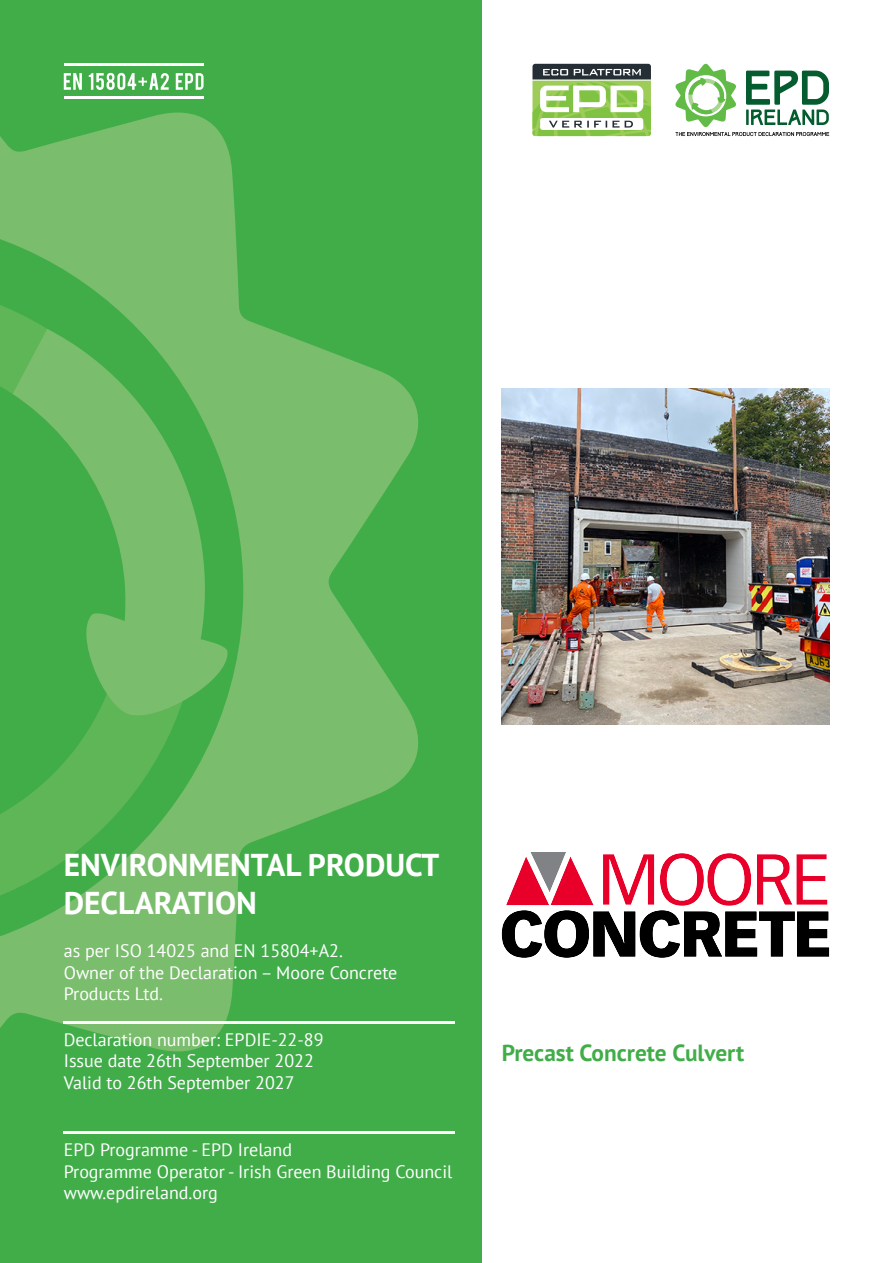
<style>
.page{position:relative;width:893px;height:1263px;background:#fff}
.page>*{position:absolute;margin:0;border:0;box-sizing:border-box;transform-origin:0 0}
.t1{font:70.95px "Vectora LH";letter-spacing:-.035em;color:#e8002a}
.t2{font:900 63.6px "Vectora LH";letter-spacing:-.035em;color:#000}
.t3{font:700 31.5px/37.8px "PT Sans";color:#fff}
.t4{font:700 23.25px "PT Sans";color:#41ad49}
.t5{font:18px/21.6px "PT Sans";color:#fff}
</style>
<div class="page">
<div style="left:0;top:0;width:481px;height:1263px;background:#41ad49"></div>
<svg style="left:0;top:63px;width:430px;height:1071px"></svg>
<svg style="left:13px;top:329px;width:216px;height:394px"></svg>
<svg style="left:0;top:706px;width:1px;height:245px"></svg>
<svg style="left:64px;top:73px;width:140px;height:17px"></svg>
<hr style="left:64px;top:64px;width:140px;height:2px;background:#fff">
<hr style="left:64px;top:97px;width:140px;height:2px;background:#fff">
<svg style="left:675px;top:63px;width:154px;height:73px"></svg>
<svg style="left:532px;top:64px;width:119px;height:72px"></svg>
<img style="left:502px;top:388px;width:327px;height:336px">
<svg style="left:506px;top:852px;width:88px;height:53px"></svg>
<hr style="left:64px;top:1131px;width:391px;height:2px;background:#fff">
<hr style="left:64px;top:1021px;width:391px;height:2px;background:#fff">
<h3 class="t3" style="left:64px;top:846px;width:377px">ENVIRONMENTAL PRODUCT<br>DECLARATION</h3>
<p class="t5" style="left:64px;top:940px;width:335px">as per ISO 14025 and EN 15804+A2.<br>Owner of the Declaration – Moore Concrete<br>Products Ltd.</p>
<p class="t5" style="left:64px;top:1028px;width:261px">Declaration number: EPDIE-22-89<br>Issue date 26th September 2022<br>Valid to 26th September 2027</p>
<p class="t5" style="left:64px;top:1138px;width:390px">EPD Programme - EPD Ireland<br>Programme Operator - Irish Green Building Council www.epdireland.org</p>
<h1 class="t1" style="left:598px;top:838px;width:234px">MOORE</h1>
<h2 class="t2" style="left:499px;top:894px;width:335px">CONCRETE</h2>
<p class="t4" style="left:502px;top:1038px;width:244px">Precast Concrete Culvert</p>
</div>
